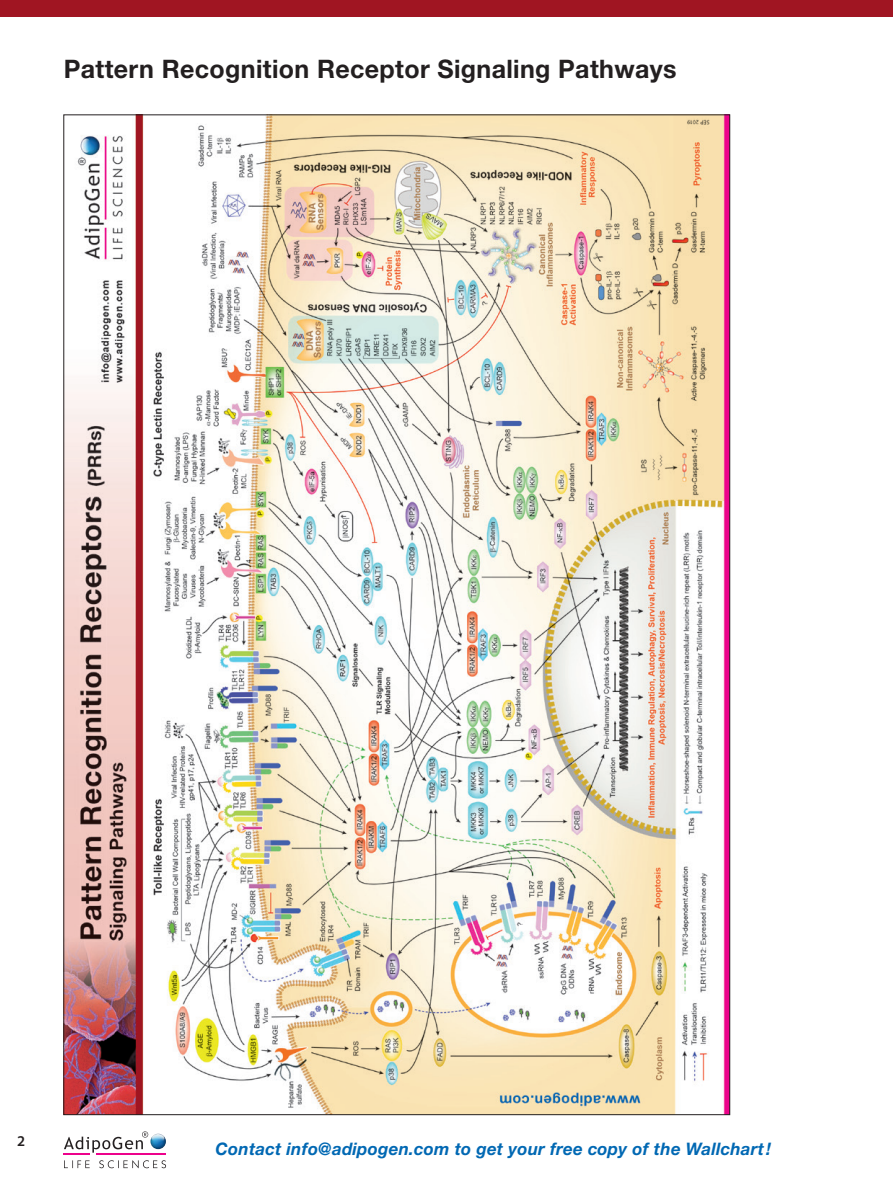
<style>
.page{position:relative;width:893px;height:1191px;background:#fff}
.page>*{position:absolute;margin:0;border:0;box-sizing:border-box;transform-origin:0 0}
.t1{font:700 25.5px "Helvetica Neue LT Std";letter-spacing:.015em;color:#231f20}
.t2{font:italic 700 17.25px "Helvetica Neue LT Std";letter-spacing:.015em;color:#0168b3}
.t3{font:600 15px "Myriad Pro";color:#231f20}
</style>
<div class="page">
<div style="left:0;top:0;width:893px;height:17px;background:#a01522"></div>
<img style="left:150px;top:1133px;width:16px;height:16px;border-radius:8px">
<svg style="left:64px;top:1131px;width:84px;height:21px"></svg>
<hr style="left:64px;top:1153px;width:26px;height:2px;background:#ed028c">
<hr style="left:97px;top:1153px;width:69px;height:2px;background:#ed028c">
<svg style="left:64px;top:1160px;width:26px;height:8px"></svg>
<svg style="left:99px;top:1160px;width:67px;height:8px"></svg>
<img style="left:65px;top:116px;width:663px;height:997px">
<h1 class="t1" style="left:64px;top:53px;width:614px">Pattern Recognition Receptor Signaling Pathways</h1>
<p class="t3" style="left:17px;top:1132px;width:10px">2</p>
<p class="t2" style="left:215px;top:1138px;width:557px">Contact info@adipogen.com to get your free copy of the Wallchart!</p>
</div>
